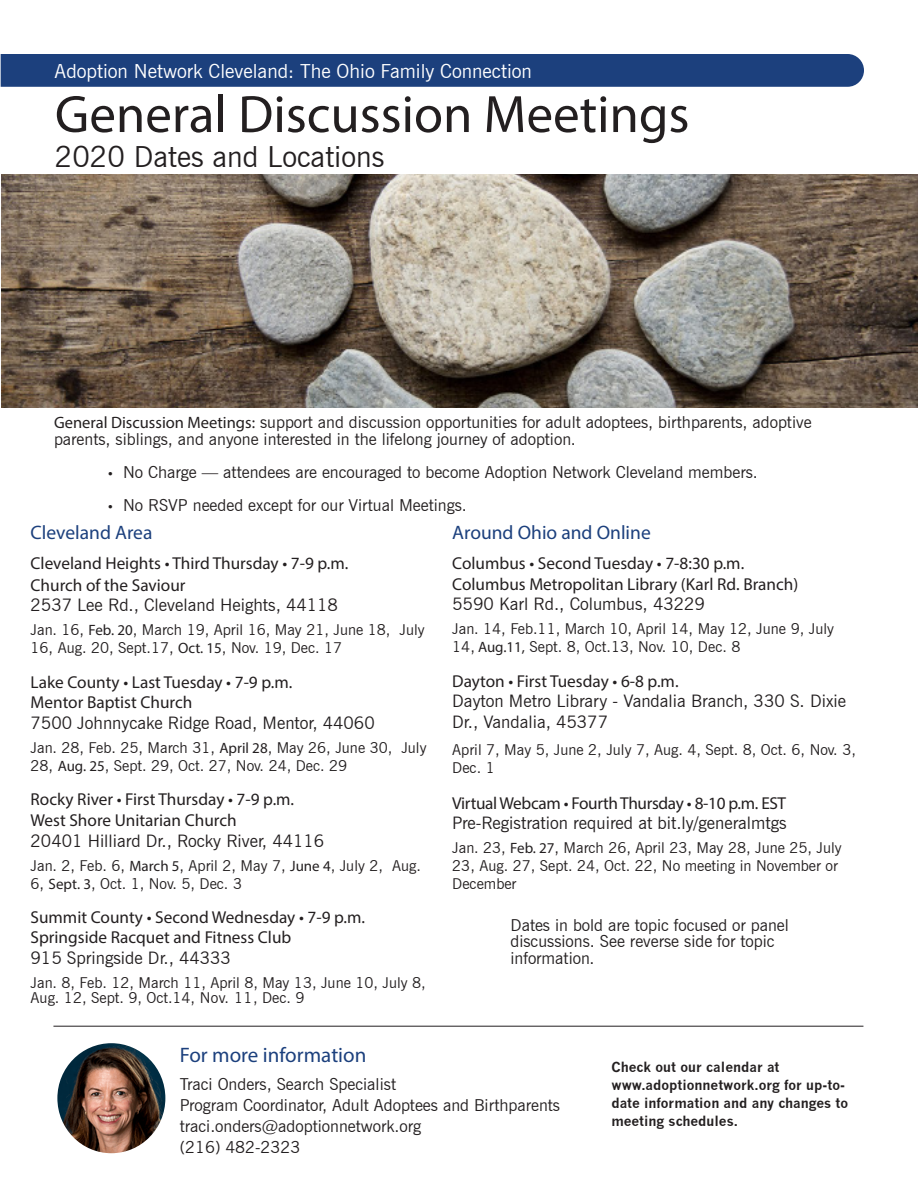
<style>
.page{position:relative;width:918px;height:1188px;background:#fff}
.page>*{position:absolute;margin:0;border:0;box-sizing:border-box;transform-origin:0 0}
.t1{font:52.95px "Myriad Pro";color:#231f20}
.t2{font:29.1px "News Gothic BT";color:#231f20}
.Body_Text-Topic{font:21px "Myriad Pro";color:#1c407d}
.Body_Text{font:19.5px "Myriad Pro";color:#1c407d}
.t3{font:19.35px "News Gothic BT";color:#fff}
.Body_Text-2{font:17.25px/20.7px "Myriad Pro";color:#231f20}
.Body_Text-3{font:17.25px/20.7px "News Gothic BT";color:#231f20}
.Body_Text-4{font:16.5px/16.5px "News Gothic BT";color:#231f20}
.Body_Text-5{font:15px/18px "News Gothic BT";color:#231f20}
.t4{font:700 13.5px/18px "News Gothic";color:#231f20}
.s1{font-family:"Myriad Pro"}
.s2{font-family:"News Gothic BT"}
</style>
<div class="page">
<div style="left:1px;top:54px;width:863px;height:33px;background:#1c407d"></div>
<img style="left:1px;top:175px;width:917px;height:233px">
<hr style="left:53px;top:1026px;width:810px;height:1px;background:#231f20">
<img style="left:57px;top:1043px;width:108px;height:110px">
<p class="t3" style="left:55px;top:59px;width:479px">Adoption Network Cleveland: The Ohio Family Connection</p>
<p class="t1" style="left:55px;top:82px;width:636px">General Discussion Meetings</p>
<p class="t2" style="left:55px;top:139px;width:331px">2020 Dates and Locations</p>
<p class="Body_Text-4" style="left:54px;top:414px;width:759px"><span class="s1">General Discussion Meetings:</span> support and discussion opportunities for adult adoptees, birthparents, adoptive parents, siblings, and anyone interested in the lifelong journey of adoption.</p>
<p class="Body_Text-4" style="left:108px;top:464px;width:651px"><span class="s1">•</span> No Charge — attendees are encouraged to become Adoption Network Cleveland members.</p>
<p class="Body_Text-4" style="left:108px;top:497px;width:360px"><span class="s1">•</span> No RSVP needed except for our Virtual Meetings.</p>
<p class="Body_Text" style="left:31px;top:521px;width:123px">Cleveland Area</p>
<p class="Body_Text-2" style="left:31px;top:552px;width:319px;line-height:21.1px">Cleveland Heights • Third Thursday • 7-9 p.m.<br>Church of the Saviour<br><span class="s2">2537 Lee Rd., Cleveland Heights, 44118</span></p>
<p class="Body_Text-5" style="left:31px;top:621px;width:396px">Jan. 16, <span class="s1">Feb. 20</span>, March 19, April 16, May 21, June 18, July<br>16, Aug. 20, Sept.17, <span class="s1">Oct. 15</span>, Nov. 19, Dec. 17</p>
<p class="Body_Text-2" style="left:31px;top:671px;width:346px">Lake County • Last Tuesday • 7-9 p.m.<br>Mentor Baptist Church<br><span class="s2">7500 Johnnycake Ridge Road, Mentor, 44060</span></p>
<p class="Body_Text-5" style="left:31px;top:738px;width:397px">Jan. 28, Feb. 25, March 31, <span class="s1">April 28</span>, May 26, June 30, July<br>28, <span class="s1">Aug. 25</span>, Sept. 29, Oct. 27, Nov. 24, Dec. 29</p>
<p class="Body_Text-2" style="left:31px;top:789px;width:295px">Rocky River • First Thursday • 7-9 p.m.<br>West Shore Unitarian Church<br><span class="s2">20401 Hilliard Dr., Rocky River, 44116</span></p>
<p class="Body_Text-5" style="left:31px;top:856px;width:392px">Jan. 2, Feb. 6, <span class="s1">March 5</span>, April 2, May 7, <span class="s1">June 4</span>, July 2, Aug.<br>6, <span class="s1">Sept. 3</span>, Oct. 1, Nov. 5, Dec. 3</p>
<p class="Body_Text-2" style="left:31px;top:906px;width:336px">Summit County • Second Wednesday • 7-9 p.m.<br>Springside Racquet and Fitness Club<br><span class="s2">915 Springside Dr., 44333</span></p>
<p class="Body_Text-5" style="left:31px;top:975px;width:397px;line-height:15px">Jan. 8, Feb. 12, March 11, April 8, May 13, June 10, July 8,<br>Aug. 12, Sept. 9, Oct.14, Nov. 11, Dec. 9</p>
<p class="Body_Text" style="left:452px;top:521px;width:200px">Around Ohio and Online</p>
<p class="Body_Text-2" style="left:452px;top:553px;width:348px">Columbus • Second Tuesday • 7-8:30 p.m.<br>Columbus Metropolitan Library (Karl Rd. Branch)<br><span class="s2">5590 Karl Rd., Columbus, 43229</span></p>
<p class="Body_Text-5" style="left:452px;top:620px;width:383px">Jan. 14, Feb.11, March 10, April 14, May 12, June 9, July<br>14, <span class="s1">Aug.11,</span> Sept. 8, Oct.13, Nov. 10, Dec. 8</p>
<p class="Body_Text-2" style="left:452px;top:670px;width:228px">Dayton • First Tuesday • 6-8 p.m.</p>
<p class="Body_Text-3" style="left:452px;top:691px;width:395px">Dayton Metro Library - Vandalia Branch, 330 S. Dixie<br>Dr., Vandalia, 45377</p>
<p class="Body_Text-5" style="left:452px;top:741px;width:405px">April 7, May 5, June 2, July 7, Aug. 4, Sept. 8, Oct. 6, Nov. 3,<br>Dec. 1</p>
<p class="Body_Text-3" style="left:452px;top:792px;width:336px"><span class="s1">Virtual Webcam • Fourth Thursday • 8-10 p.m. EST<br></span>Pre-Registration required at bit.ly/generalmtgs</p>
<p class="Body_Text-5" style="left:452px;top:839px;width:391px">Jan. 23, <span class="s1">Feb. 27</span>, March 26, April 23, May 28, June 25, July<br>23, Aug. 27, Sept. 24, Oct. 22, No meeting in November or<br>December</p>
<p class="Body_Text-4" style="left:510px;top:917px;width:280px">Dates in bold are topic focused or panel discussions. See reverse side for topic information.</p>
<p class="Body_Text-Topic" style="left:180px;top:1042px;width:188px">For more information</p>
<p class="Body_Text-4" style="left:180px;top:1076px;width:218px">Traci Onders, Search Specialist</p>
<p class="Body_Text-4" style="left:180px;top:1094px;width:382px;line-height:21px">Program Coordinator, Adult Adoptees and Birthparents traci.onders@adoptionnetwork.org</p>
<p class="Body_Text-4" style="left:180px;top:1139px;width:122px">(216) 482-2323</p>
<p class="t4" style="left:611px;top:1058px;width:238px">Check out our calendar at www.adoptionnetwork.org for up-to&shy;date information and any changes to meeting schedules.</p>
</div>
